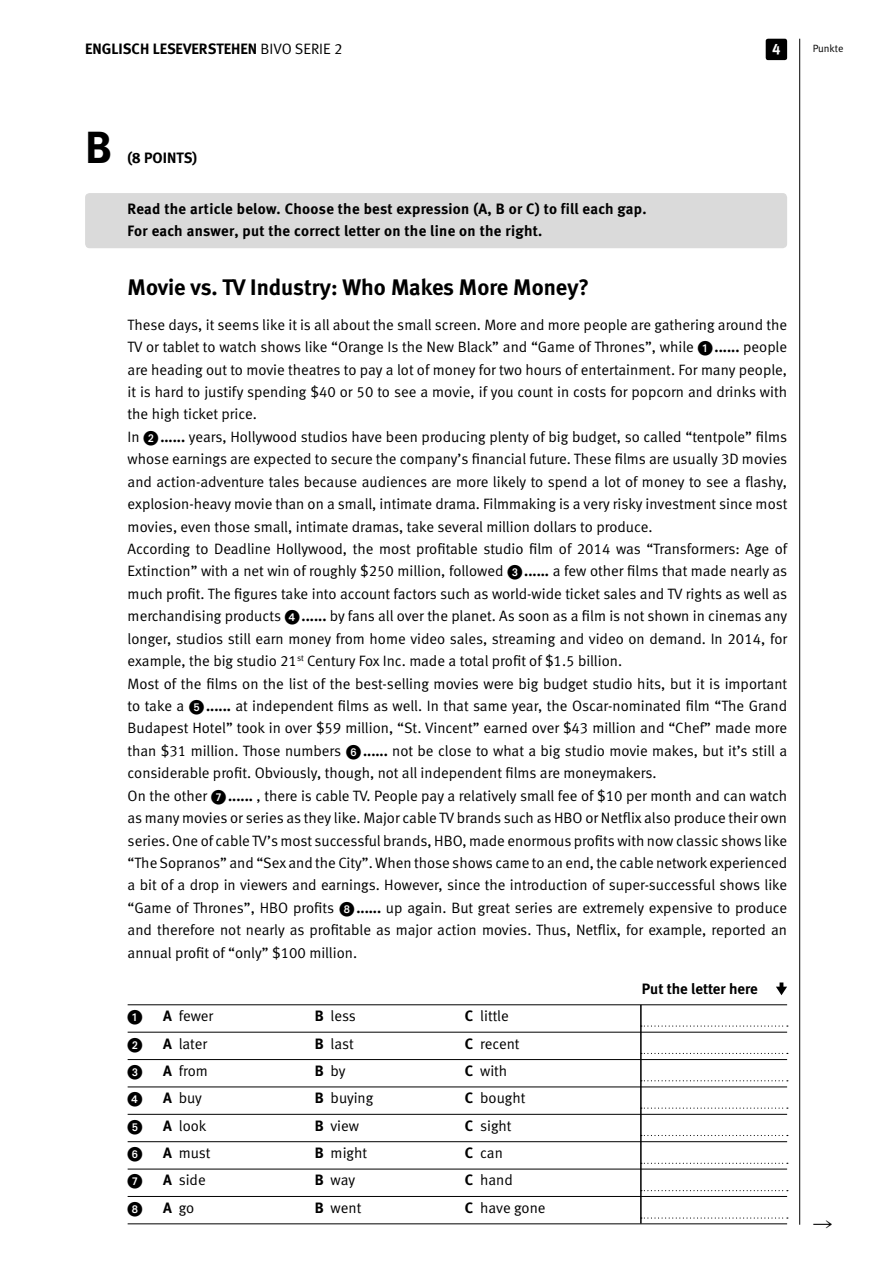
<style>
.page{position:relative;width:885px;height:1263px;background:#fff}
.page>*{position:absolute;margin:0;border:0;box-sizing:border-box;transform-origin:0 0}
.Titel_03{font:45px "Meta Bold LF";color:#000}
.Titel_03-2{font:22.5px "Meta Bold LF";color:#000}
.t1{font:19.5px "European Pi Four";color:#000}
.Grundtext{font:15px/22.4px "Meta Normal LF";color:#000;text-align:justify}
.Titel_03-3{font:15px/22.5px "Meta Bold LF";letter-spacing:.015em;color:#000}
.Grundtext-2{font:700 15px "Meta";color:#000}
.Grundtext-3{font:15px "European Pi One";color:#000}
.t2{font:15px "Meta Bold LF";color:#fff}
.Titel_03-4{font:10.5px "Meta Normal LF";letter-spacing:-.005em;color:#000}
.s1{font-family:"Meta Normal LF"}
.s2{font-family:"European Pi One"}
.s3{font-family:"Meta Bold LF"}
</style>
<div class="page">
<div style="left:765px;top:39px;width:22px;height:21px;background:#000;border-radius:2px"></div>
<hr style="left:799px;top:39px;width:1px;height:1186px;background:#000">
<hr style="left:640px;top:1005px;width:1px;height:218px;background:#000">
<svg style="left:640px;top:1025px;width:147px;height:1px"></svg>
<svg style="left:640px;top:1163px;width:147px;height:1px"></svg>
<svg style="left:640px;top:1053px;width:147px;height:1px"></svg>
<svg style="left:640px;top:1190px;width:147px;height:1px"></svg>
<svg style="left:640px;top:1080px;width:147px;height:1px"></svg>
<svg style="left:640px;top:1217px;width:147px;height:1px"></svg>
<svg style="left:640px;top:1107px;width:147px;height:2px"></svg>
<svg style="left:640px;top:1135px;width:147px;height:1px"></svg>
<div style="left:85px;top:193px;width:702px;height:55px;background:#dadada;border-radius:4px"></div>
<hr style="left:128px;top:1004px;width:659px;height:1px;background:#000">
<hr style="left:128px;top:1032px;width:659px;height:1px;background:#000">
<hr style="left:128px;top:1059px;width:659px;height:1px;background:#000">
<hr style="left:128px;top:1087px;width:659px;height:1px;background:#000">
<hr style="left:128px;top:1114px;width:659px;height:1px;background:#000">
<hr style="left:128px;top:1141px;width:659px;height:1px;background:#000">
<hr style="left:128px;top:1169px;width:659px;height:1px;background:#000">
<hr style="left:128px;top:1196px;width:659px;height:1px;background:#000">
<hr style="left:128px;top:1223px;width:659px;height:1px;background:#000">
<svg style="left:776px;top:982px;width:11px;height:13px"></svg>
<p class="Titel_03-3" style="left:85px;top:38px;width:259px">ENGLISCH LESEVERSTEHEN <span class="s1">BIVO SERIE 2</span></p>
<p class="t2" style="left:772px;top:40px;width:10px">4</p>
<p class="Titel_03-4" style="left:812px;top:43px;width:32px">Punkte</p>
<p class="Titel_03" style="left:85px;top:120px;width:28px">B</p>
<p class="Titel_03-3" style="left:128px;top:146px;width:71px">(8 POINTS)</p>
<p class="Titel_03-3" style="left:128px;top:197px;width:520px">Read the article below. Choose the best expression (A, B or C) to fill each gap.<br>For each answer, put the correct letter on the line on the right.</p>
<p class="Titel_03-2" style="left:128px;top:274px;width:463px">Movie vs. TV Industry: Who Makes More Money?</p>
<p class="Grundtext" style="left:128px;top:313px;width:661px">These days, it seems like it is all about the small screen. More and more people are gathering around the TV or tablet to watch shows like “Orange Is the New Black” and “Game of Thrones”, while <span class="s2">1</span> <span class="s3">......</span> people are heading out to movie theatres to pay a lot of money for two hours of entertainment. For many people, it is hard to justify spending $40 or 50 to see a movie, if you count in costs for popcorn and drinks with the high ticket price.</p>
<p class="Grundtext" style="left:128px;top:425px;width:661px">In <span class="s2">2</span> <span class="s3">......</span> years, Hollywood studios have been producing plenty of big budget, so called “tentpole” films whose earnings are expected to secure the company’s financial future. These films are usually 3D movies and action-adventure tales because audiences are more likely to spend a lot of money to see a flashy, explosion-heavy movie than on a small, intimate drama. Filmmaking is a very risky investment since most movies, even those small, intimate dramas, take several million dollars to produce.</p>
<p class="Grundtext" style="left:128px;top:537px;width:661px">According to Deadline Hollywood, the most profitable studio film of 2014 was “Transformers: Age of Extinction” with a net win of roughly $250 million, followed <span class="s2">3</span> <span class="s3">......</span> a few other films that made nearly as much profit. The figures take into account factors such as world-wide ticket sales and TV rights as well as merchandising products <span class="s2">4</span> <span class="s3">......</span> by fans all over the planet. As soon as a film is not shown in cinemas any longer, studios still earn money from home video sales, streaming and video on demand. In 2014, for example, the big studio 21<sup>st</sup> Century Fox Inc. made a total profit of $1.5 billion.</p>
<p class="Grundtext" style="left:128px;top:672px;width:661px">Most of the films on the list of the best-selling movies were big budget studio hits, but it is important to take a <span class="s2">5</span> <span class="s3">......</span> at independent films as well. In that same year, the Oscar-nominated film “The Grand Budapest Hotel” took in over $59 million, “St. Vincent” earned over $43 million and “Chef” made more than $31 million. Those numbers <span class="s2">6</span> <span class="s3">......</span> not be close to what a big studio movie makes, but it’s still a considerable profit. Obviously, though, not all independent films are moneymakers.</p>
<p class="Grundtext" style="left:128px;top:784px;width:661px">On the other <span class="s2">7</span> <span class="s3">......</span> , there is cable TV. People pay a relatively small fee of $10 per month and can watch as many movies or series as they like. Major cable TV brands such as HBO or Netflix also produce their own series. One of cable TV’s most successful brands, HBO, made enormous profits with now classic shows like “The Sopranos” and “Sex and the City”. When those shows came to an end, the cable network experienced a bit of a drop in viewers and earnings. However, since the introduction of super-successful shows like “Game of Thrones”, HBO profits <span class="s2">8</span> <span class="s3">......</span> up again. But great series are extremely expensive to produce and therefore not nearly as profitable as major action movies. Thus, Netflix, for example, reported an annual profit of “only” $100 million.</p>
<p class="Grundtext-2" style="left:642px;top:980px;width:117px">Put the letter here</p>
<p class="Grundtext-3" style="left:128px;top:1009px;width:16px">1</p>
<p class="Grundtext" style="left:163px;top:1004px;width:52px"><span class="s3">A</span> fewer</p>
<p class="Grundtext" style="left:315px;top:1004px;width:43px"><span class="s3">B</span> less</p>
<p class="Grundtext" style="left:465px;top:1004px;width:45px"><span class="s3">C</span> little</p>
<p class="Grundtext-3" style="left:128px;top:1036px;width:16px">2</p>
<p class="Grundtext" style="left:163px;top:1032px;width:46px"><span class="s3">A</span> later</p>
<p class="Grundtext" style="left:315px;top:1032px;width:40px"><span class="s3">B</span> last</p>
<p class="Grundtext" style="left:465px;top:1032px;width:56px"><span class="s3">C</span> recent</p>
<p class="Grundtext-3" style="left:128px;top:1064px;width:16px">3</p>
<p class="Grundtext" style="left:163px;top:1059px;width:46px"><span class="s3">A</span> from</p>
<p class="Grundtext" style="left:315px;top:1059px;width:32px"><span class="s3">B</span> by</p>
<p class="Grundtext" style="left:465px;top:1059px;width:44px"><span class="s3">C</span> with</p>
<p class="Grundtext-3" style="left:128px;top:1091px;width:16px">4</p>
<p class="Grundtext" style="left:163px;top:1087px;width:40px"><span class="s3">A</span> buy</p>
<p class="Grundtext" style="left:315px;top:1087px;width:60px"><span class="s3">B</span> buying</p>
<p class="Grundtext" style="left:465px;top:1087px;width:62px"><span class="s3">C</span> bought</p>
<p class="Grundtext-3" style="left:128px;top:1118px;width:16px">5</p>
<p class="Grundtext" style="left:163px;top:1114px;width:45px"><span class="s3">A</span> look</p>
<p class="Grundtext" style="left:315px;top:1114px;width:46px"><span class="s3">B</span> view</p>
<p class="Grundtext" style="left:465px;top:1114px;width:48px"><span class="s3">C</span> sight</p>
<p class="Grundtext-3" style="left:128px;top:1146px;width:16px">6</p>
<p class="Grundtext" style="left:163px;top:1141px;width:49px"><span class="s3">A</span> must</p>
<p class="Grundtext" style="left:315px;top:1141px;width:54px"><span class="s3">B</span> might</p>
<p class="Grundtext" style="left:465px;top:1141px;width:39px"><span class="s3">C</span> can</p>
<p class="Grundtext-3" style="left:128px;top:1173px;width:16px">7</p>
<p class="Grundtext" style="left:163px;top:1169px;width:44px"><span class="s3">A</span> side</p>
<p class="Grundtext" style="left:315px;top:1169px;width:42px"><span class="s3">B</span> way</p>
<p class="Grundtext" style="left:465px;top:1169px;width:49px"><span class="s3">C</span> hand</p>
<p class="Grundtext-3" style="left:128px;top:1201px;width:16px">8</p>
<p class="Grundtext" style="left:163px;top:1196px;width:33px"><span class="s3">A</span> go</p>
<p class="Grundtext" style="left:315px;top:1196px;width:48px"><span class="s3">B</span> went</p>
<p class="Grundtext" style="left:465px;top:1196px;width:82px"><span class="s3">C</span> have gone</p>
<p class="t1" style="left:813px;top:1213px;width:21px">R</p>
</div>
